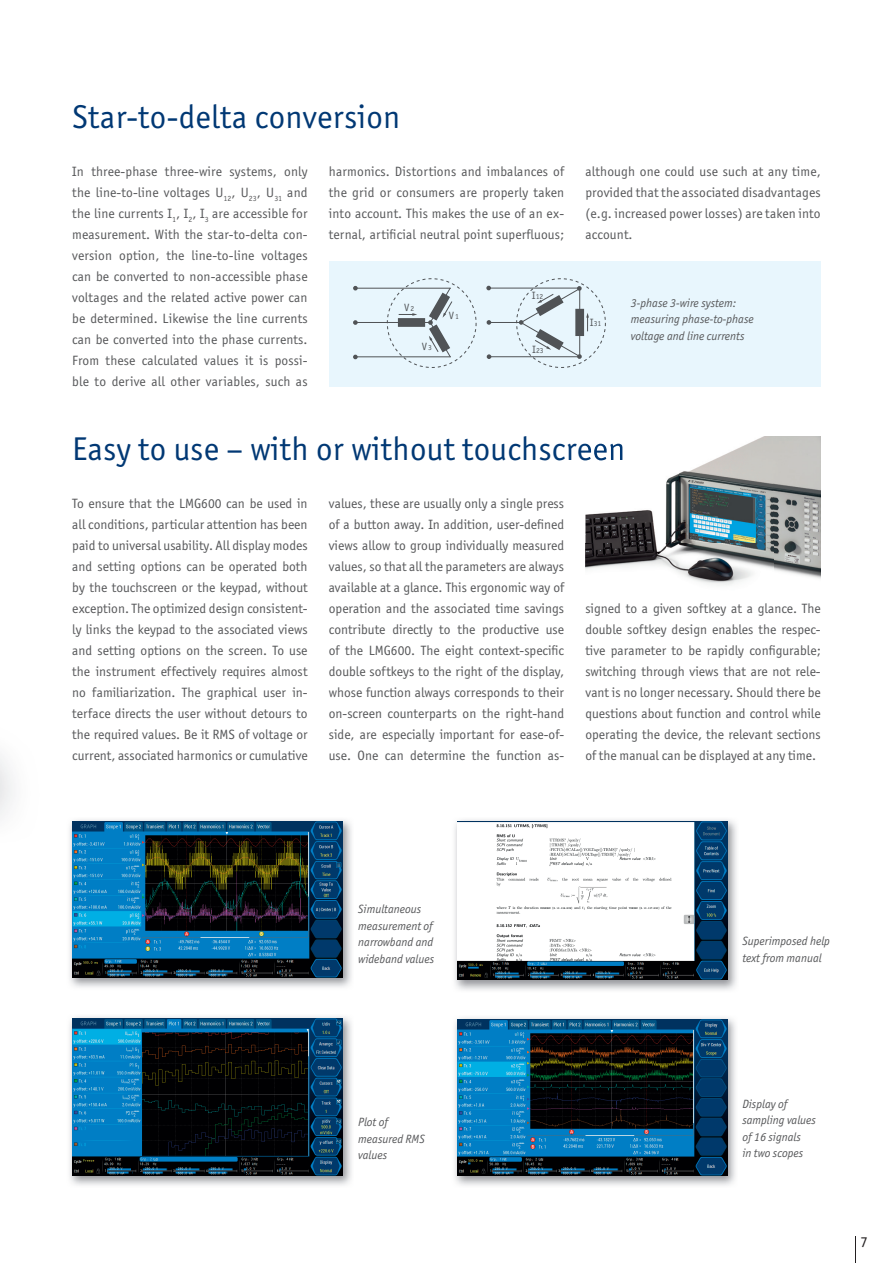
<style>
.page{position:relative;width:893px;height:1263px;background:#fff}
.page>*{position:absolute;margin:0;border:0;box-sizing:border-box;transform-origin:0 0}
.t1{font:33px "Officina Sans ITC Std";letter-spacing:.01em;color:#013874}
.t2{font:15px "Officina Sans ITC Std";color:#231f20}
.t3{font:13.5px/21px "Officina Sans ITC Std";letter-spacing:.01em;color:#57585a;text-align:justify}
.t4{font:italic 12px/16.5px "Officina Sans ITC Pro";color:#57585a}
.t5{font:10.65px "Officina Sans";color:#505356}
.t6{font:7.5px "Officina Sans";color:#505356}
.s1{font-size:10.65px}
.s2{font-size:7.5px}
</style>
<div class="page">
<div style="left:329px;top:261px;width:492px;height:126px;background:#e8f6fd"></div>
<hr style="left:355px;top:288px;width:96px;height:1px;background:#505356">
<hr style="left:355px;top:357px;width:96px;height:1px;background:#505356">
<svg style="left:353px;top:286px;width:5px;height:4px"></svg>
<svg style="left:353px;top:320px;width:5px;height:5px"></svg>
<svg style="left:486px;top:286px;width:5px;height:4px"></svg>
<svg style="left:487px;top:320px;width:4px;height:5px"></svg>
<svg style="left:487px;top:354px;width:4px;height:5px"></svg>
<svg style="left:353px;top:355px;width:5px;height:4px"></svg>
<div style="left:398px;top:318px;width:27px;height:9px;background:#505356;border:2px solid #505356"></div>
<hr style="left:355px;top:322px;width:57px;height:1px;background:#505356">
<svg style="left:424px;top:287px;width:29px;height:71px"></svg>
<svg style="left:519px;top:286px;width:70px;height:73px"></svg>
<hr style="left:489px;top:322px;width:32px;height:1px;background:#505356">
<hr style="left:490px;top:288px;width:90px;height:1px;background:#505356">
<hr style="left:489px;top:356px;width:91px;height:1px;background:#505356">
<svg style="left:399px;top:313px;width:18px;height:3px"></svg>
<img style="left:69px;top:819px;width:283px;height:168px">
<img style="left:72px;top:821px;width:271px;height:157px">
<img style="left:454px;top:819px;width:283px;height:171px">
<img style="left:457px;top:821px;width:271px;height:159px">
<img style="left:69px;top:1016px;width:283px;height:169px">
<img style="left:72px;top:1018px;width:271px;height:157px">
<img style="left:454px;top:1017px;width:282px;height:169px">
<img style="left:457px;top:1019px;width:270px;height:156px">
<svg style="left:855px;top:1236px;width:1px;height:27px"></svg>
<img style="left:585px;top:436px;width:236px;height:149px">
<img style="left:585px;top:436px;width:37px;height:31px">
<h1 class="t1" style="left:72px;top:98px;width:330px">Star-to-delta conversion</h1>
<p class="t3" style="left:72px;top:161px;width:237px">In three-phase three-wire systems, only the line-to-line voltages U<sub>12</sub>, U<sub>23</sub>, U<sub>31</sub> and the line currents I<sub>1</sub>, I<sub>2</sub>, I<sub>3</sub> are accessible for measurement. With the star-to-delta con&shy;version option, the line-to-line voltages can be converted to non-accessible phase voltages and the related active power can be determined. Likewise the line currents can be converted into the phase currents.<br>From these calculated values it is possi&shy;ble to derive all other variables, such as</p>
<p class="t3" style="left:329px;top:161px;width:237px">harmonics. Distortions and imbalances of the grid or consumers are properly taken into account. This makes the use of an ex&shy;ternal, artificial neutral point superfluous;</p>
<p class="t3" style="left:585px;top:161px;width:237px">although one could use such at any time, provided that the associated disadvantages (e.g. increased power losses) are taken into account.</p>
<p class="t6" style="left:532px;top:292px;width:13px"><span class="s1">I</span>12</p>
<p class="t4" style="left:631px;top:294px;width:124px">3-phase 3-wire system: measuring phase-to-phase voltage and line currents</p>
<p class="t5" style="left:404px;top:302px;width:12px">V<span class="s2">2</span></p>
<p class="t5" style="left:449px;top:309px;width:12px">V<span class="s2">1</span></p>
<p class="t6" style="left:590px;top:319px;width:13px"><span class="s1">I</span>31</p>
<p class="t5" style="left:422px;top:340px;width:12px">V<span class="s2">3</span></p>
<p class="t6" style="left:532px;top:346px;width:13px"><span class="s1">I</span>23</p>
<h1 class="t1" style="left:72px;top:430px;width:554px">Easy to use – with or without touchscreen</h1>
<p class="t3" style="left:329px;top:493px;width:237px">values, these are usually only a single press of a button away. In addition, user-defined views allow to group individually measured values, so that all the parameters are always available at a glance. This ergonomic way of operation and the associated time savings contribute directly to the productive use of the LMG600. The eight context-specific double softkeys to the right of the display, whose function always corresponds to their on-screen counterparts on the right-hand side, are especially important for ease-of&shy;use. One can determine the function as-</p>
<p class="t3" style="left:72px;top:493px;width:237px">To ensure that the LMG600 can be used in all conditions, particular attention has been paid to universal usability. All display modes and setting options can be operated both by the touchscreen or the keypad, without exception. The optimized design consistent&shy;ly links the keypad to the associated views and setting options on the screen. To use the instrument effectively requires almost no familiarization. The graphical user in&shy;terface directs the user without detours to the required values. Be it RMS of voltage or current, associated harmonics or cumulative</p>
<p class="t3" style="left:585px;top:598px;width:237px">signed to a given softkey at a glance. The double softkey design enables the respec&shy;tive parameter to be rapidly configurable; switching through views that are not rele&shy;vant is no longer necessary. Should there be questions about function and control while operating the device, the relevant sections of the manual can be displayed at any time.</p>
<p class="t4" style="left:358px;top:901px;width:78px">Simultaneous measurement of narrowband and wideband values</p>
<p class="t4" style="left:358px;top:1114px;width:68px">Plot of measured RMS values</p>
<p class="t4" style="left:742px;top:933px;width:89px">Superimposed help text from manual</p>
<p class="t4" style="left:742px;top:1095px;width:75px">Display of sampling values of 16 signals<br>in two scopes</p>
<p class="t2" style="left:860px;top:1233px;width:9px">7</p>
</div>
